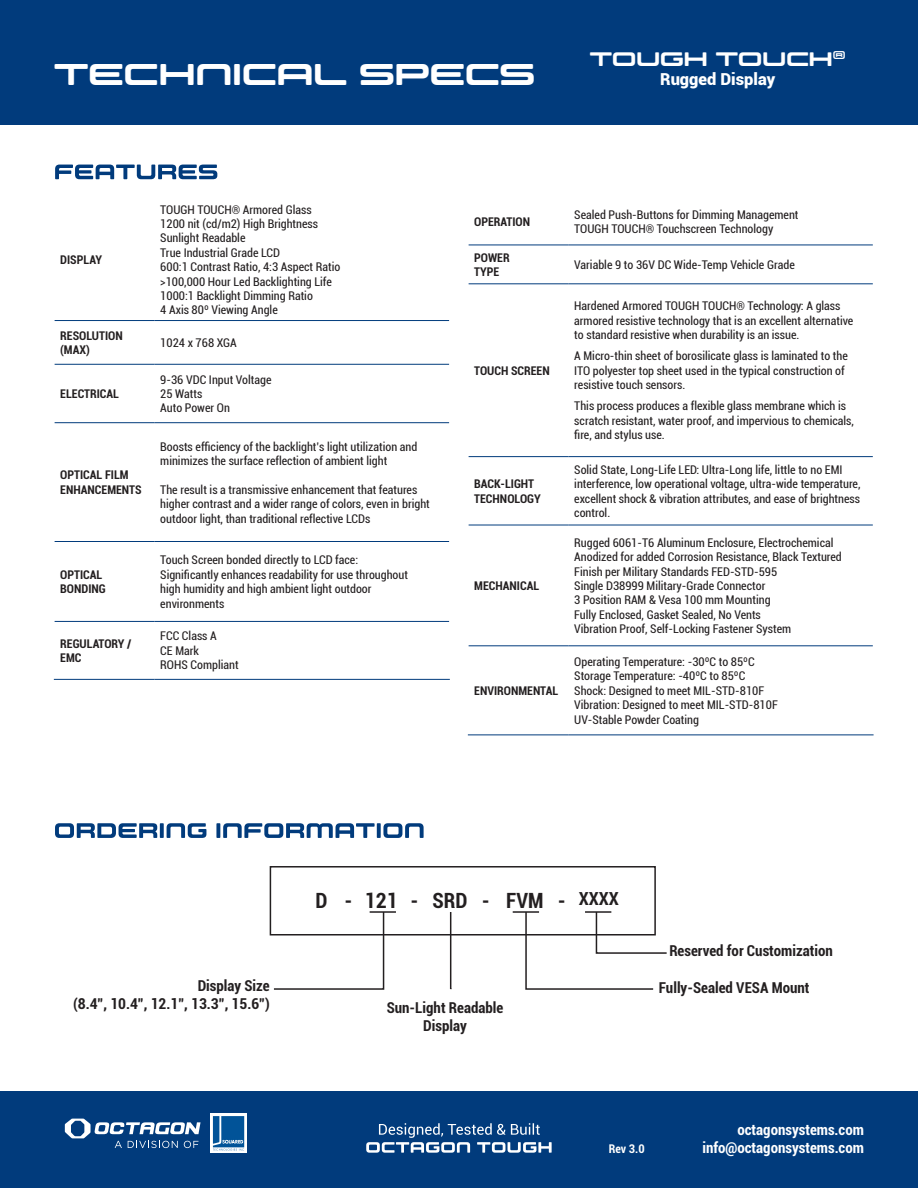
<style>
.page{position:relative;width:918px;height:1188px;background:#fff}
.page>*{position:absolute;margin:0;border:0;box-sizing:border-box;transform-origin:0 0}
.t1{font:30px "Controller Ext W01 Five";letter-spacing:.01em;color:#fff}
.t2{font:700 condensed 21px "Roboto";color:#231f20}
.t3{font:19.5px "Controller Ext W01 Five";letter-spacing:.01em;color:#fff}
.t4{font:700 condensed 18px "Roboto";color:#231f20}
.t5{font:900 16.5px "Roboto";color:#fff}
.t6{font:700 condensed 15px/18px "Roboto";color:#231f20;text-align:center}
.t7{font:700 condensed 15px/18px "Roboto";color:#fff;text-align:right}
.t8{font:condensed 12px/14.4px "Roboto";color:#231f20}
.t9{font:700 condensed 12px/14.4px "Roboto";color:#231f20}
.t10{font:700 condensed 12px "Roboto";color:#fff}
</style>
<div class="page">
<div style="left:0;top:0;width:918px;height:125px;background:#013b7c"></div>
<div style="left:0;top:1091px;width:918px;height:97px;background:#013b7c"></div>
<svg style="left:210px;top:1114px;width:37px;height:39px"></svg>
<svg style="left:213px;top:1116px;width:31px;height:35px"></svg>
<svg style="left:65px;top:1119px;width:136px;height:29px"></svg>
<svg style="left:366px;top:1123px;width:186px;height:30px"></svg>
<svg style="left:55px;top:165px;width:162px;height:14px"></svg>
<svg style="left:55px;top:823px;width:369px;height:15px"></svg>
<div style="left:270px;top:866px;width:386px;height:70px;border:2px solid #231f20"></div>
<svg style="left:272px;top:911px;width:113px;height:79px"></svg>
<svg style="left:449px;top:912px;width:4px;height:78px"></svg>
<svg style="left:525px;top:911px;width:142px;height:79px"></svg>
<hr style="left:370px;top:911px;width:26px;height:2px;background:#231f20">
<hr style="left:513px;top:911px;width:26px;height:2px;background:#231f20">
<hr style="left:585px;top:911px;width:26px;height:2px;background:#231f20">
<hr style="left:55px;top:320px;width:99px;height:1px;background:#013b7c">
<hr style="left:154px;top:320px;width:295px;height:1px;background:#013b7c">
<hr style="left:55px;top:364px;width:99px;height:1px;background:#013b7c">
<hr style="left:154px;top:364px;width:295px;height:1px;background:#013b7c">
<hr style="left:55px;top:422px;width:99px;height:1px;background:#013b7c">
<hr style="left:154px;top:422px;width:295px;height:1px;background:#013b7c">
<hr style="left:55px;top:541px;width:99px;height:1px;background:#013b7c">
<hr style="left:154px;top:541px;width:295px;height:1px;background:#013b7c">
<hr style="left:55px;top:621px;width:99px;height:1px;background:#013b7c">
<hr style="left:154px;top:621px;width:295px;height:1px;background:#013b7c">
<hr style="left:54px;top:679px;width:100px;height:1px;background:#013b7c">
<hr style="left:154px;top:679px;width:296px;height:1px;background:#013b7c">
<hr style="left:469px;top:245px;width:99px;height:1px;background:#013b7c">
<hr style="left:568px;top:245px;width:305px;height:1px;background:#013b7c">
<hr style="left:469px;top:284px;width:99px;height:1px;background:#013b7c">
<hr style="left:568px;top:284px;width:305px;height:1px;background:#013b7c">
<hr style="left:469px;top:456px;width:99px;height:1px;background:#013b7c">
<hr style="left:568px;top:456px;width:305px;height:1px;background:#013b7c">
<hr style="left:469px;top:525px;width:99px;height:1px;background:#013b7c">
<hr style="left:568px;top:525px;width:305px;height:1px;background:#013b7c">
<hr style="left:469px;top:646px;width:99px;height:1px;background:#013b7c">
<hr style="left:568px;top:646px;width:305px;height:1px;background:#013b7c">
<hr style="left:468px;top:735px;width:100px;height:1px;background:#013b7c">
<hr style="left:568px;top:735px;width:306px;height:1px;background:#013b7c">
<p class="t3" style="left:590px;top:47px;width:257px">TOUGH TOUCH<sup>®</sup></p>
<p class="t1" style="left:54px;top:57px;width:482px">TECHNICAL SPECS</p>
<p class="t5" style="left:660px;top:68px;width:116px">Rugged Display</p>
<p class="t9" style="left:60px;top:252px;width:43px">DISPLAY</p>
<p class="t8" style="left:160px;top:202px;width:153px">TOUGH TOUCH® Armored Glass</p>
<p class="t8" style="left:160px;top:216px;width:159px">1200 nit (cd/m2) High Brightness</p>
<p class="t8" style="left:160px;top:231px;width:87px">Sunlight Readable</p>
<p class="t8" style="left:160px;top:245px;width:121px">True Industrial Grade LCD</p>
<p class="t8" style="left:160px;top:259px;width:182px">600:1 Contrast Ratio, 4:3 Aspect Ratio</p>
<p class="t8" style="left:160px;top:274px;width:173px">&gt;100,000 Hour Led Backlighting Life</p>
<p class="t8" style="left:160px;top:288px;width:154px">1000:1 Backlight Dimming Ratio</p>
<p class="t8" style="left:160px;top:303px;width:119px">4 Axis 80º Viewing Angle</p>
<p class="t9" style="left:60px;top:328px;width:64px">RESOLUTION (MAX)</p>
<p class="t8" style="left:160px;top:335px;width:78px">1024 x 768 XGA</p>
<p class="t9" style="left:60px;top:386px;width:60px">ELECTRICAL</p>
<p class="t8" style="left:160px;top:372px;width:113px">9-36 VDC Input Voltage</p>
<p class="t8" style="left:160px;top:386px;width:44px">25 Watts</p>
<p class="t8" style="left:160px;top:401px;width:71px">Auto Power On</p>
<p class="t9" style="left:60px;top:467px;width:83px">OPTICAL FILM<br>ENHANCEMENTS</p>
<p class="t9" style="left:60px;top:567px;width:44px">OPTICAL</p>
<p class="t9" style="left:60px;top:581px;width:47px">BONDING</p>
<p class="t9" style="left:60px;top:636px;width:73px">REGULATORY /<br>EMC</p>
<p class="t8" style="left:160px;top:439px;width:259px">Boosts efficiency of the backlight’s light utilization and minimizes the surface reflection of ambient light</p>
<p class="t8" style="left:160px;top:482px;width:271px">The result is a transmissive enhancement that features higher contrast and a wider range of colors, even in bright outdoor light, than traditional reflective LCDs</p>
<p class="t8" style="left:160px;top:552px;width:199px">Touch Screen bonded directly to LCD face:</p>
<p class="t8" style="left:160px;top:567px;width:249px">Significantly enhances readability for use throughout high humidity and high ambient light outdoor</p>
<p class="t8" style="left:160px;top:596px;width:66px">environments</p>
<p class="t8" style="left:160px;top:629px;width:58px">FCC Class A</p>
<p class="t8" style="left:160px;top:643px;width:40px">CE Mark</p>
<p class="t8" style="left:160px;top:657px;width:80px">ROHS Compliant</p>
<p class="t9" style="left:474px;top:214px;width:57px">OPERATION</p>
<p class="t9" style="left:474px;top:250px;width:37px">POWER</p>
<p class="t9" style="left:474px;top:264px;width:27px">TYPE</p>
<p class="t9" style="left:474px;top:363px;width:77px">TOUCH SCREEN</p>
<p class="t9" style="left:474px;top:476px;width:68px">BACK-LIGHT<br>TECHNOLOGY</p>
<p class="t9" style="left:474px;top:578px;width:67px">MECHANICAL</p>
<p class="t9" style="left:474px;top:683px;width:85px">ENVIRONMENTAL</p>
<p class="t8" style="left:574px;top:207px;width:226px">Sealed Push-Buttons for Dimming Management</p>
<p class="t8" style="left:574px;top:222px;width:201px">TOUGH TOUCH® Touchscreen Technology</p>
<p class="t8" style="left:574px;top:257px;width:222px">Variable 9 to 36V DC Wide-Temp Vehicle Grade</p>
<p class="t8" style="left:574px;top:298px;width:281px">Hardened Armored TOUGH TOUCH® Technology: A glass armored resistive technology that is an excellent alternative to standard resistive when durability is an issue.</p>
<p class="t8" style="left:574px;top:348px;width:275px">A Micro-thin sheet of borosilicate glass is laminated to the<br>ITO polyester top sheet used in the typical construction of resistive touch sensors.</p>
<p class="t8" style="left:574px;top:398px;width:281px">This process produces a flexible glass membrane which is scratch resistant, water proof, and impervious to chemicals, fire, and stylus use.</p>
<p class="t8" style="left:574px;top:462px;width:288px">Solid State, Long-Life LED: Ultra-Long life, little to no EMI interference, low operational voltage, ultra-wide temperature, excellent shock &amp; vibration attributes, and ease of brightness control.</p>
<p class="t8" style="left:574px;top:535px;width:269px">Rugged 6061-T6 Aluminum Enclosure, Electrochemical<br>Anodized for added Corrosion Resistance, Black Textured<br>Finish per Military Standards FED-STD-595</p>
<p class="t8" style="left:574px;top:578px;width:193px">Single D38999 Military-Grade Connector</p>
<p class="t8" style="left:574px;top:592px;width:198px">3 Position RAM &amp; Vesa 100 mm Mounting</p>
<p class="t8" style="left:574px;top:607px;width:188px">Fully Enclosed, Gasket Sealed, No Vents</p>
<p class="t8" style="left:574px;top:621px;width:218px">Vibration Proof, Self-Locking Fastener System</p>
<p class="t8" style="left:574px;top:654px;width:182px">Operating Temperature: -30ºC to 85ºC</p>
<p class="t8" style="left:574px;top:669px;width:173px">Storage Temperature: -40ºC to 85ºC</p>
<p class="t8" style="left:574px;top:683px;width:191px">Shock: Designed to meet MIL-STD-810F</p>
<p class="t8" style="left:574px;top:697px;width:205px">Vibration: Designed to meet MIL-STD-810F</p>
<p class="t8" style="left:574px;top:712px;width:126px">UV-Stable Powder Coating</p>
<p class="t6" style="left:73px;top:976px;width:198px;text-align:right">Display Size<br>(8.4”, 10.4”, 12.1”, 13.3”, 15.6”)</p>
<p class="t2" style="left:316px;top:885px;width:14px">D</p>
<p class="t2" style="left:344px;top:885px;width:10px">-</p>
<p class="t2" style="left:365px;top:885px;width:35px">121</p>
<p class="t2" style="left:410px;top:885px;width:10px">-</p>
<p class="t2" style="left:432px;top:885px;width:36px">SRD</p>
<p class="t2" style="left:482px;top:885px;width:10px">-</p>
<p class="t2" style="left:506px;top:885px;width:39px">FVM</p>
<p class="t2" style="left:558px;top:885px;width:10px">-</p>
<p class="t4" style="left:579px;top:886px;width:42px">XXXX</p>
<p class="t6" style="left:387px;top:998px;width:118px">Sun-Light Readable<br>Display</p>
<p class="t6" style="left:669px;top:941px;width:165px">Reserved for Customization</p>
<p class="t6" style="left:659px;top:979px;width:152px">Fully-Sealed VESA Mount</p>
<p class="t10" style="left:609px;top:1140px;width:37px">Rev 3.0</p>
<p class="t7" style="left:702px;top:1120px;width:163px">octagonsystems.com info@octagonsystems.com</p>
</div>
